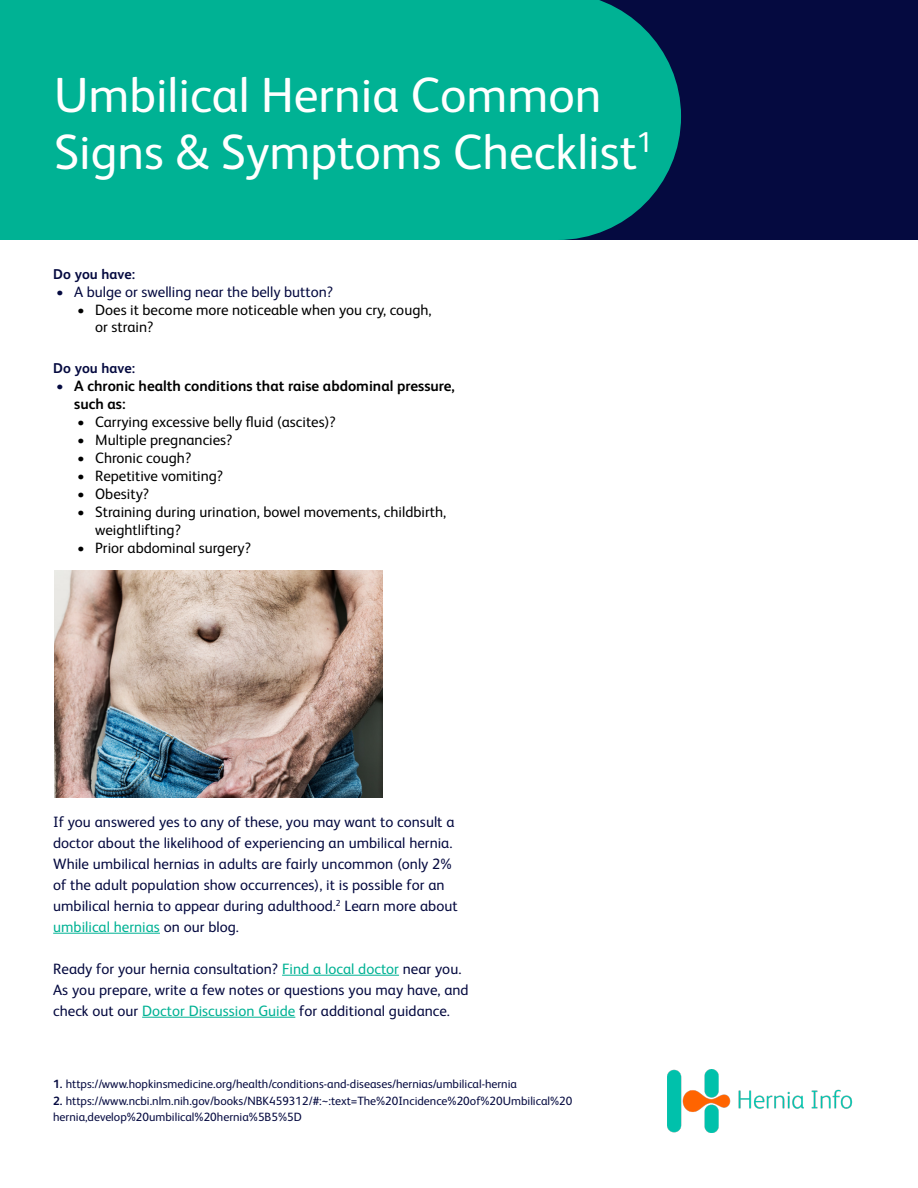
<style>
.page{position:relative;width:918px;height:1188px;background:#fff}
.page>*{position:absolute;margin:0;border:0;box-sizing:border-box;transform-origin:0 0}
.t1{font:49.5px/57px "FS Albert Pro";color:#fff}
.t2{font:15px/21px "FS Albert Pro";color:#050a40}
.t3{font:15px/17.1px "FS Albert Pro";color:#000}
.t4{font:700 15px/18px "FS Albert Pro";color:#000}
.t5{font:700 14.25px "FS Albert Pro";color:#050a40}
.t6{font:12px/16.5px "FS Albert Pro";color:#050a40}
.s1{color:#050a40}
.s2{color:#00b294}
.s3{font-weight:700}
</style>
<div class="page">
<div style="left:490px;top:0;width:428px;height:240px;background:#050a40"></div>
<div style="left:0;top:0;width:218px;height:240px;background:#00b294"></div>
<div style="left:218px;top:0;width:463px;height:240px;background:#00b294"></div>
<hr style="left:53px;top:933px;width:107px;height:1px;background:#00b294">
<hr style="left:282px;top:975px;width:117px;height:1px;background:#00b294">
<hr style="left:142px;top:1017px;width:153px;height:1px;background:#00b294">
<img style="left:667px;top:1069px;width:186px;height:63px">
<img style="left:54px;top:571px;width:328px;height:226px">
<h1 class="t1" style="left:54px;top:63px;width:600px">Umbilical Hernia Common<br>Signs &amp; Symptoms Checklist<sup>1</sup></h1>
<p class="t5" style="left:53px;top:264px;width:83px">Do you have:</p>
<p class="t2" style="left:56px;top:280px;width:278px">• A bulge or swelling near the belly button?</p>
<p class="t3" style="left:95px;top:300px;width:338px;text-indent:-18px">• Does it become more noticeable when you cry, cough, or strain?</p>
<p class="t5" style="left:53px;top:358px;width:83px">Do you have:</p>
<p class="t4" style="left:74px;top:376px;width:382px;text-indent:-18px"><span class="s1">•</span> A chronic health conditions that raise abdominal pressure, such as:</p>
<p class="t3" style="left:77px;top:412px;width:260px">• Carrying excessive belly fluid (ascites)?</p>
<p class="t3" style="left:77px;top:430px;width:157px">• Multiple pregnancies?</p>
<p class="t3" style="left:77px;top:448px;width:116px">• Chronic cough?</p>
<p class="t3" style="left:77px;top:466px;width:148px">• Repetitive vomiting?</p>
<p class="t3" style="left:77px;top:484px;width:73px">• Obesity?</p>
<p class="t3" style="left:95px;top:502px;width:352px;line-height:18px;text-indent:-18px">• Straining during urination, bowel movements, childbirth, weightlifting?</p>
<p class="t3" style="left:77px;top:538px;width:175px">• Prior abdominal surgery?</p>
<p class="t2" style="left:53px;top:810px;width:406px">If you answered yes to any of these, you may want to consult a doctor about the likelihood of experiencing an umbilical hernia.<br>While umbilical hernias in adults are fairly uncommon (only 2% of the adult population show occurrences), it is possible for an umbilical hernia to appear during adulthood.<sup>2</sup> Learn more about <span class="s2">umbilical hernias</span> on our blog.</p>
<p class="t2" style="left:53px;top:957px;width:417px">Ready for your hernia consultation? <span class="s2">Find a local doctor</span> near you.<br>As you prepare, write a few notes or questions you may have, and check out our <span class="s2">Doctor Discussion Guide</span> for additional guidance.</p>
<p class="t6" style="left:53px;top:1075px;width:465px"><span class="s3">1.</span> https://www.hopkinsmedicine.org/health/conditions-and-diseases/hernias/umbilical-hernia</p>
<p class="t6" style="left:53px;top:1091px;width:521px"><span class="s3">2.</span> https://www.ncbi.nlm.nih.gov/books/NBK459312/#:~:text=The%20Incidence%20of%20Umbilical%20 hernia,develop%20umbilical%20hernia%5B5%5D</p>
</div>
